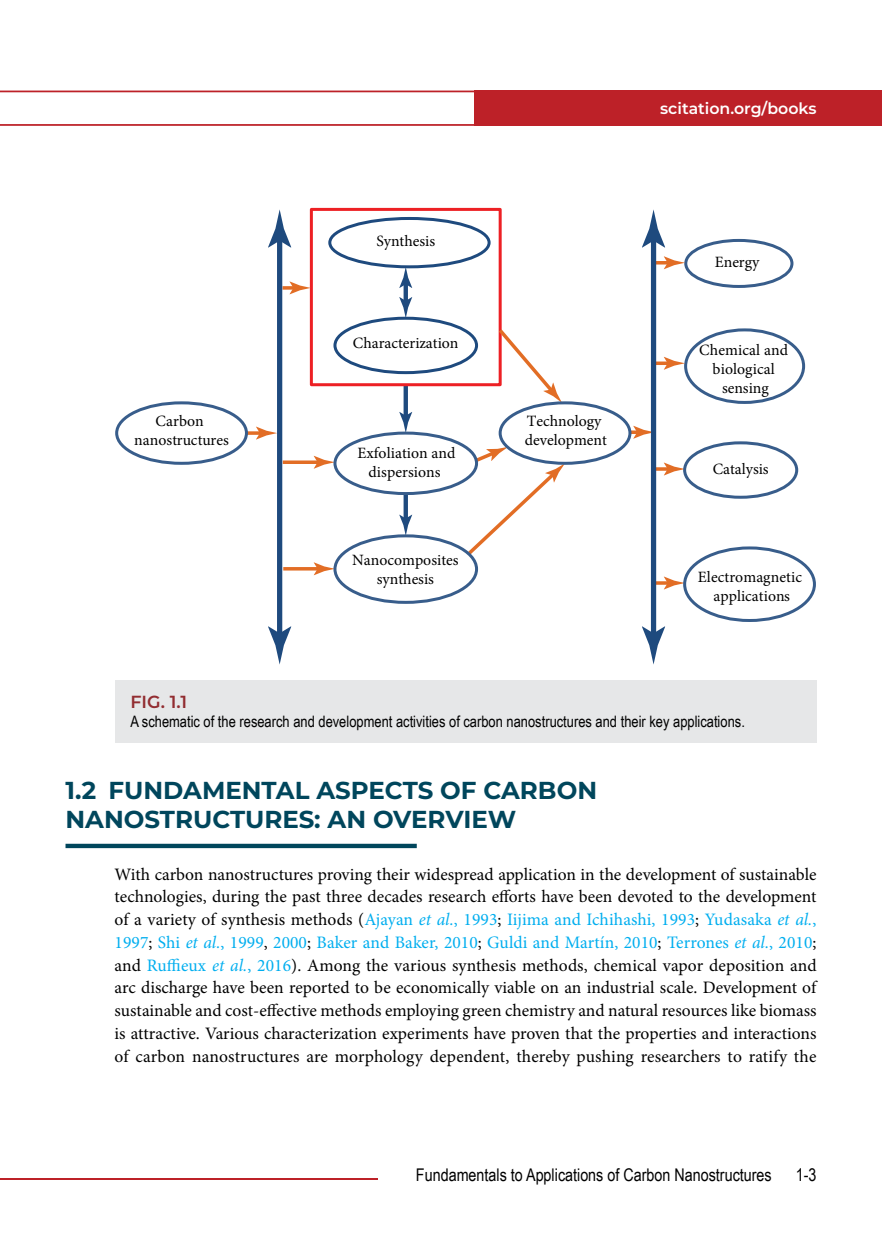
<style>
.page{position:relative;width:882px;height:1260px;background:#fff}
.page>*{position:absolute;margin:0;border:0;box-sizing:border-box;transform-origin:0 0}
.t1{font:700 24.5px/29.4px "Montserrat";color:#00465c}
.t2{font:17.5px/22.8px "Minion Pro";letter-spacing:.01em;color:#000;text-align:justify}
.t3{font:17.5px "Arial Narrow";color:#000}
.t4{font:600 17.5px "Montserrat";color:#922d31}
.t5{font:15.75px/18.9px "Minion Pro";color:#000;text-align:center}
.t6{font:15.75px "Arial Narrow";color:#000}
.t7{font:600 15.75px "Montserrat";color:#fff}
.s1{color:#00aeef}
.s2{font-style:italic;color:#00aeef}
</style>
<div class="page">
<hr style="left:0;top:1178px;width:378px;height:2px;background:#bd2128">
<svg style="left:0;top:91px;width:474px;height:35px"></svg>
<div style="left:474px;top:91px;width:408px;height:35px;background:#bd2128"></div>
<hr style="left:66px;top:844px;width:351px;height:4px;background:#00465c">
<div style="left:115px;top:681px;width:701px;height:62px;background:#e6e7e8"></div>
<hr style="left:404px;top:385px;width:4px;height:34px;background:#1e4a7e">
<div style="left:684px;top:328px;width:121px;height:76px;border:3px solid #385d8b;border-radius:50%"></div>
<div style="left:684px;top:239px;width:109px;height:49px;border:3px solid #385d8b;border-radius:50%"></div>
<div style="left:333px;top:317px;width:145px;height:57px;border:3px solid #1e4a7e;border-radius:50%"></div>
<div style="left:328px;top:217px;width:163px;height:51px;border:3px solid #1e4a7e;border-radius:50%"></div>
<div style="left:310px;top:208px;width:192px;height:178px;border:3px solid #ed2024"></div>
<svg style="left:283px;top:286px;width:7px;height:4px"></svg>
<svg style="left:290px;top:281px;width:21px;height:13px"></svg>
<svg style="left:480px;top:447px;width:84px;height:99px"></svg>
<svg style="left:495px;top:325px;width:66px;height:78px"></svg>
<svg style="left:656px;top:261px;width:8px;height:4px"></svg>
<svg style="left:664px;top:256px;width:21px;height:13px"></svg>
<hr style="left:656px;top:362px;width:15px;height:3px;background:#e26d25">
<svg style="left:664px;top:357px;width:21px;height:13px"></svg>
<hr style="left:404px;top:281px;width:4px;height:23px;background:#1e4a7e">
<svg style="left:399px;top:267px;width:13px;height:21px"></svg>
<svg style="left:399px;top:297px;width:13px;height:21px"></svg>
<div style="left:277px;top:235px;width:5px;height:404px;background:#1e4a7e"></div>
<svg style="left:268px;top:209px;width:23px;height:39px"></svg>
<svg style="left:268px;top:626px;width:23px;height:39px"></svg>
<svg style="left:115px;top:400px;width:365px;height:205px"></svg>
<div style="left:499px;top:401px;width:132px;height:64px;border:3px solid #385d8b;border-radius:50%"></div>
<div style="left:651px;top:235px;width:5px;height:404px;background:#1e4a7e"></div>
<svg style="left:642px;top:209px;width:23px;height:39px"></svg>
<svg style="left:633px;top:426px;width:183px;height:239px"></svg>
<p class="t5" style="left:134px;top:412px;width:96px">Carbon nanostructures</p>
<p class="t5" style="left:376px;top:232px;width:60px">Synthesis</p>
<p class="t5" style="left:353px;top:334px;width:107px">Characterization</p>
<p class="t5" style="left:357px;top:444px;width:100px">Exfoliation and dispersions</p>
<p class="t5" style="left:352px;top:551px;width:108px">Nanocomposites synthesis</p>
<p class="t7" style="left:660px;top:97px;width:158px">scitation.org/books</p>
<p class="t5" style="left:525px;top:412px;width:84px;text-align:left">Technology development</p>
<p class="t5" style="left:715px;top:253px;width:46px">Energy</p>
<p class="t5" style="left:699px;top:340px;width:90px">Chemical and biological sensing</p>
<p class="t5" style="left:713px;top:459px;width:57px">Catalysis</p>
<p class="t5" style="left:698px;top:568px;width:106px">Electromagnetic applications</p>
<p class="t4" style="left:130px;top:690px;width:58px">FIG. 1.1</p>
<p class="t6" style="left:130px;top:710px;width:616px">A schematic of the research and development activities of carbon nanostructures and their key applications.</p>
<h1 class="t1" style="left:66px;top:774px;width:533px">1.2 FUNDAMENTAL ASPECTS OF CARBON<br>NANOSTRUCTURES: AN OVERVIEW</h1>
<p class="t2" style="left:115px;top:863px;width:703px">With carbon nanostructures proving their widespread application in the development of sustainable technologies, during the past three decades research efforts have been devoted to the development of a variety of synthesis methods (<span class="s1">Ajayan</span> <span class="s2">et al.</span><span class="s1">, 1993</span>; <span class="s1">Iijima and Ichihashi, 1993</span>; <span class="s1">Yudasaka</span> <span class="s2">et al.</span><span class="s1">, 1997</span>; <span class="s1">Shi</span> <span class="s2">et al.</span><span class="s1">, 1999</span>, <span class="s1">2000</span>; <span class="s1">Baker and Baker, 2010</span>; <span class="s1">Guldi and Martín, 2010</span>; <span class="s1">Terrones</span> <span class="s2">et al.</span><span class="s1">, 2010</span>; and <span class="s1">Ruffieux</span> <span class="s2">et al.</span><span class="s1">, 2016</span>). Among the various synthesis methods, chemical vapor deposition and arc discharge have been reported to be economically viable on an industrial scale. Development of sustainable and cost-effective methods employing green chemistry and natural resources like biomass is attractive. Various characterization experiments have proven that the properties and interactions of carbon nanostructures are morphology dependent, thereby pushing researchers to ratify the</p>
<p class="t3" style="left:416px;top:1162px;width:357px">Fundamentals to Applications of Carbon Nanostructures</p>
<p class="t3" style="left:796px;top:1162px;width:22px">1-3</p>
</div>
